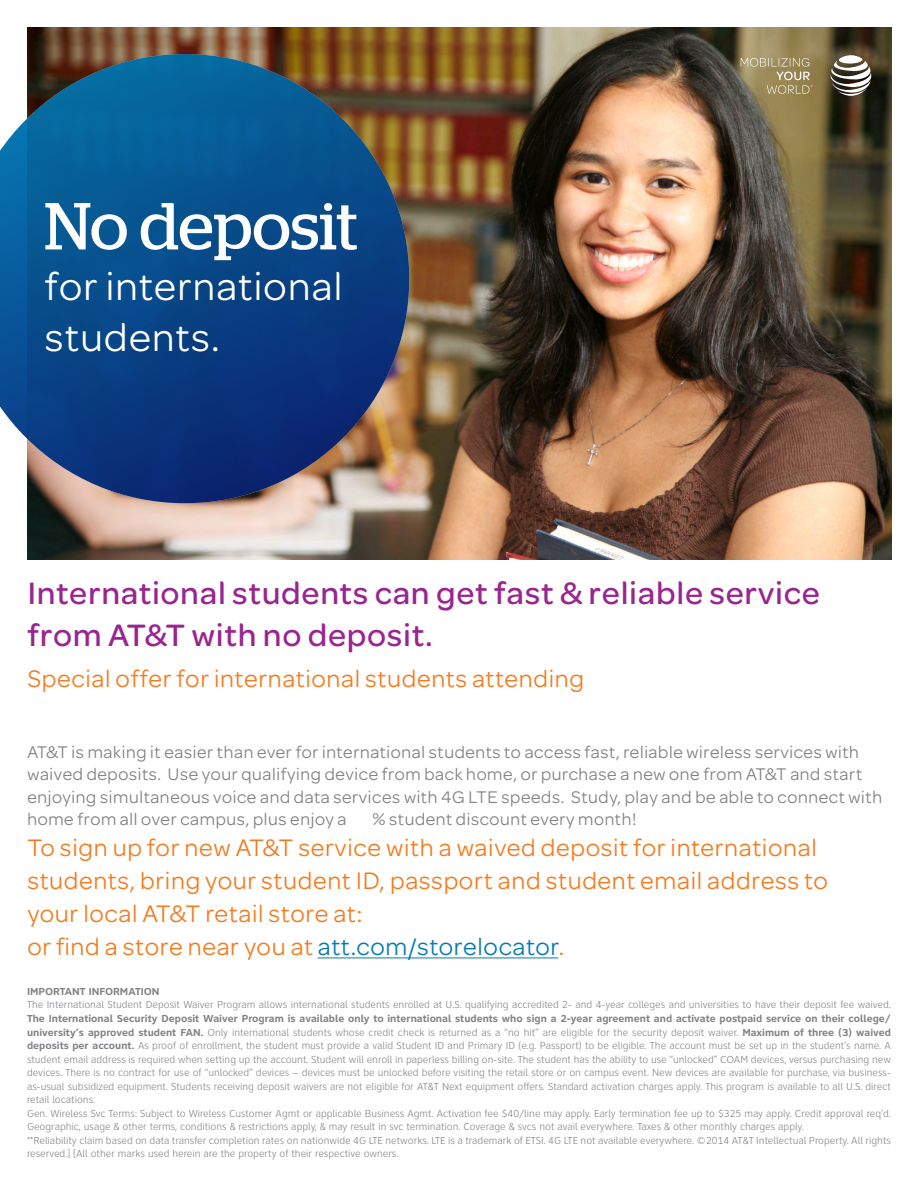
<style>
.page{position:relative;width:918px;height:1188px;background:#fff}
.page>*{position:absolute;margin:0;border:0;box-sizing:border-box;transform-origin:0 0}
.t1{font:66.3px "Stag ATT";letter-spacing:-.005em;color:#fff}
.t2{font:41.4px/51px "Omnes ATT";color:#fff}
.t3{font:500 33px/42px "Omnes ATT";color:#9a258f}
.t4{font:25.5px/33px "Omnes ATT";color:#f47b20}
.t5{font:18px/22.5px "Omnes ATT";color:#808285}
.t6{font:300 10.5px/13.5px "Clearview ATT";color:#808285}
.t7{font:700 10.5px "Clearview ATT";color:#808285}
.s1{color:#fff}
.s2{color:#067ab4}
.s3{font-weight:700}
</style>
<div class="page">
<hr style="left:318px;top:958px;width:240px;height:1px;background:#067ab4">
<img style="left:27px;top:27px;width:865px;height:532px">
<svg style="left:741px;top:55px;width:130px;height:41px;background:#978b69"></svg>
<svg style="left:0;top:54px;width:409px;height:449px;background:#235282"></svg>
<h1 class="t1" style="left:44px;top:188px;width:315px">No deposit</h1>
<h2 class="t2" style="left:44px;top:259px;width:300px">for international students.</h2>
<h3 class="t3" style="left:27px;top:570px;width:795px">International students can get fast &amp; reliable service from AT&amp;T with no deposit.</h3>
<h3 class="t4" style="left:27px;top:661px;width:559px">Special offer for international students attending</h3>
<p class="t5" style="left:27px;top:740px;width:857px">AT&amp;T is making it easier than ever for international students to access fast, reliable wireless services with waived deposits. Use your qualifying device from back home, or purchase a new one from AT&amp;T and start enjoying simultaneous voice and data services with 4G LTE speeds. Study, play and be able to connect with home from all over campus, plus enjoy a <span class="s1">XX</span>% student discount every month!</p>
<h3 class="t4" style="left:27px;top:829px;width:803px">To sign up for new AT&amp;T service with a waived deposit for international students, bring your student ID, passport and student email address to your local AT&amp;T retail store at:<br>or find a store near you at <span class="s2">att.com/storelocator</span>.</h3>
<p class="t7" style="left:27px;top:985px;width:134px">IMPORTANT INFORMATION</p>
<p class="t6" style="left:27px;top:998px;width:865px">The International Student Deposit Waiver Program allows international students enrolled at U.S. qualifying accredited 2- and 4-year colleges and universities to have their deposit fee waived.</p>
<p class="t6" style="left:27px;top:1012px;width:866px"><span class="s3">The International Security Deposit Waiver Program is available only to international students who sign a 2-year agreement and activate postpaid service on their college/ university’s approved student FAN.</span> Only international students whose credit check is returned as a “no hit” are eligible for the security deposit waiver. <span class="s3">Maximum of three (3) waived deposits per account.</span> As proof of enrollment, the student must provide a valid Student ID and Primary ID (e.g. Passport) to be eligible. The account must be set up in the student’s name. A student email address is required when setting up the account. Student will enroll in paperless billing on-site. The student has the ability to use “unlocked” COAM devices, versus purchasing new devices. There is no contract for use of “unlocked” devices – devices must be unlocked before visiting the retail store or on campus event. New devices are available for purchase, via business&shy;as-usual subsidized equipment. Students receiving deposit waivers are not eligible for AT&amp;T Next equipment offers. Standard activation charges apply. This program is available to all U.S. direct retail locations.<br>Gen. Wireless Svc Terms: Subject to Wireless Customer Agmt or applicable Business Agmt. Activation fee $40/line may apply. Early termination fee up to $325 may apply. Credit approval req’d.<br>Geographic, usage &amp; other terms, conditions &amp; restrictions apply, &amp; may result in svc termination. Coverage &amp; svcs not avail everywhere. Taxes &amp; other monthly charges apply.<br>**Reliability claim based on data transfer completion rates on nationwide 4G LTE networks. LTE is a trademark of ETSI. 4G LTE not available everywhere. ©2014 AT&amp;T Intellectual Property. All rights reserved.] [All other marks used herein are the property of their respective owners.</p>
</div>
